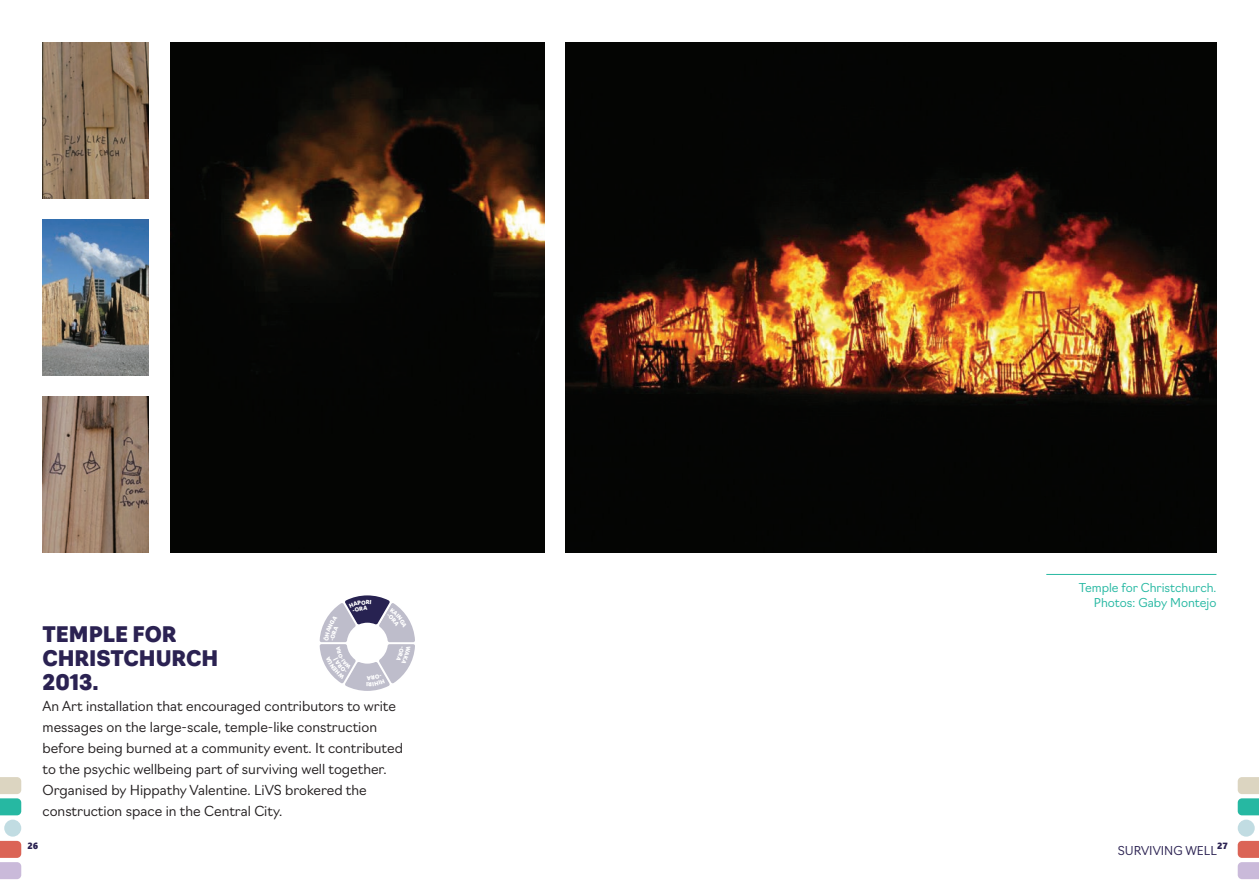
<style>
.page{position:relative;width:1259px;height:893px;background:#fff}
.page>*{position:absolute;margin:0;border:0;box-sizing:border-box;transform-origin:0 0}
.t1{font:900 21px/24px "Navigo";color:#2b2252}
.t2{font:300 13.5px/21px "Navigo";color:#231f20}
.t3{font:300 12px/15px "Navigo";color:#26b8a2;text-align:right}
.t4{font:300 12px "Navigo";color:#2b2252}
.t5{font:9px "Segoe UI Black";color:#2b2252}
.t6{font:900 5.55px "Navigo";color:#fff}
</style>
<div class="page">
<img style="left:170px;top:43px;width:374px;height:510px">
<img style="left:566px;top:43px;width:650px;height:510px">
<img style="left:43px;top:43px;width:106px;height:155px">
<img style="left:43px;top:397px;width:106px;height:155px">
<img style="left:43px;top:220px;width:106px;height:155px">
<hr style="left:1046px;top:574px;width:170px;height:1px;background:#26b8a2">
<svg style="left:0;top:841px;width:21px;height:38px"></svg>
<svg style="left:1237px;top:841px;width:22px;height:38px"></svg>
<svg style="left:0;top:777px;width:21px;height:38px"></svg>
<svg style="left:1237px;top:777px;width:22px;height:38px"></svg>
<div style="left:4px;top:820px;width:17px;height:17px;background:#c1dce2;border-radius:50%"></div>
<div style="left:1237px;top:820px;width:17px;height:17px;background:#c1dce2;border-radius:50%"></div>
<svg style="left:319px;top:595px;width:96px;height:96px"></svg>
<h1 class="t1" style="left:43px;top:621px;width:177px">TEMPLE FOR<br>CHRISTCHURCH<br>2013.</h1>
<p class="t2" style="left:43px;top:695px;width:362px">An Art installation that encouraged contributors to write messages on the large-scale, temple-like construction before being burned at a community event. It contributed to the psychic wellbeing part of surviving well together.<br>Organised by Hippathy Valentine. LiVS brokered the construction space in the Central City.</p>
<p class="t6" style="left:368px;top:688px;width:3px;rotate:-180deg">I</p>
<p class="t3" style="left:1078px;top:579px;width:139px">Temple for Christchurch.<br>Photos: Gaby Montejo</p>
<p class="t5" style="left:27px;top:839px;width:12px">26</p>
<p class="t5" style="left:1217px;top:839px;width:12px">27</p>
<p class="t4" style="left:1117px;top:841px;width:101px">SURVIVING WELL</p>
</div>
